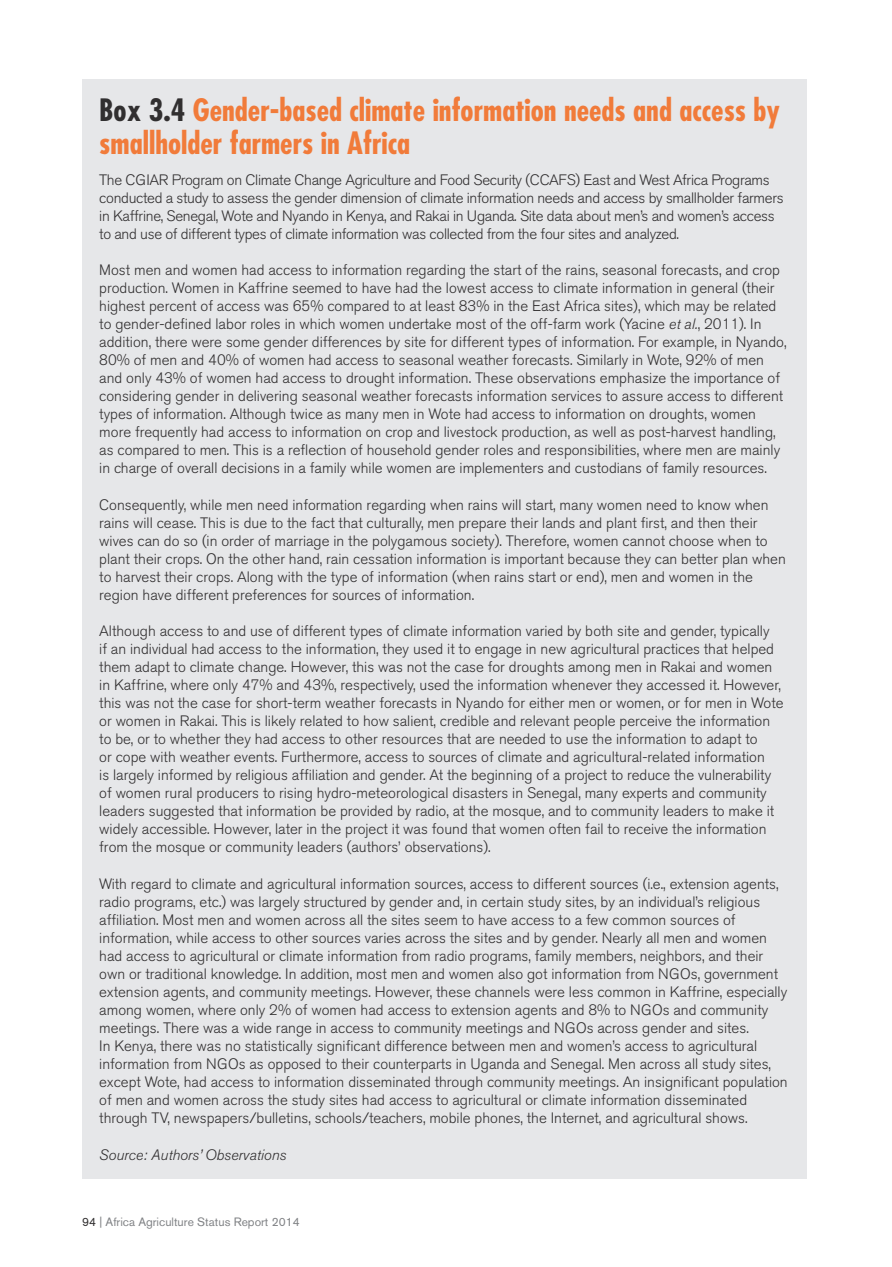
<style>
.page{position:relative;width:892px;height:1267px;background:#fff}
.page>*{position:absolute;margin:0;border:0;box-sizing:border-box;transform-origin:0 0}
.FIGURE_TITLE{font:700 condensed 30px/33px "Futura Std";color:#f17b3a}
.STANDARD_TEXT{font:300 15px/18px "Akzidenz Grotesk BQ";color:#312f30}
.STANDARD_TEXT-2{font:300 15px/18px "Akzidenz Grotesk BQ";letter-spacing:-.02em;color:#312f30}
.STANDARD_TEXT-3{font:italic 300 15px "Akzidenz Grotesk BQ";color:#312f30}
.t1{font:12px "Akzidenz Grotesk BQ";color:#808285}
.s1{color:#312f30}
.s2{font-style:italic}
</style>
<div class="page">
<div style="left:82px;top:79px;width:724px;height:1100px;background:#e6e7e9"></div>
<p class="FIGURE_TITLE" style="left:99px;top:93px;width:682px"><span class="s1">Box 3.4</span> Gender-based climate information needs and access by smallholder farmers in Africa</p>
<p class="STANDARD_TEXT-2" style="left:99px;top:171px;width:685px">The CGIAR Program on Climate Change Agriculture and Food Security (CCAFS) East and West Africa Programs conducted a study to assess the gender dimension of climate information needs and access by smallholder farmers in Kaffrine, Senegal, Wote and Nyando in Kenya, and Rakai in Uganda. Site data about men’s and women’s access to and use of different types of climate information was collected from the four sites and analyzed.</p>
<p class="STANDARD_TEXT" style="left:99px;top:261px;width:688px">Most men and women had access to information regarding the start of the rains, seasonal forecasts, and crop production. Women in Kaffrine seemed to have had the lowest access to climate information in general (their highest percent of access was 65% compared to at least 83% in the East Africa sites), which may be related to gender-defined labor roles in which women undertake most of the off-farm work (Yacine <span class="s2">et al.</span>, 2011). In addition, there were some gender differences by site for different types of information. For example, in Nyando, 80% of men and 40% of women had access to seasonal weather forecasts. Similarly in Wote, 92% of men and only 43% of women had access to drought information. These observations emphasize the importance of considering gender in delivering seasonal weather forecasts information services to assure access to different types of information. Although twice as many men in Wote had access to information on droughts, women more frequently had access to information on crop and livestock production, as well as post-harvest handling, as compared to men. This is a reflection of household gender roles and responsibilities, where men are mainly in charge of overall decisions in a family while women are implementers and custodians of family resources.</p>
<p class="STANDARD_TEXT" style="left:99px;top:496px;width:688px">Consequently, while men need information regarding when rains will start, many women need to know when rains will cease. This is due to the fact that culturally, men prepare their lands and plant first, and then their wives can do so (in order of marriage in the polygamous society). Therefore, women cannot choose when to plant their crops. On the other hand, rain cessation information is important because they can better plan when to harvest their crops. Along with the type of information (when rains start or end), men and women in the region have different preferences for sources of information.</p>
<p class="STANDARD_TEXT" style="left:99px;top:622px;width:685px">Although access to and use of different types of climate information varied by both site and gender, typically<br>if an individual had access to the information, they used it to engage in new agricultural practices that helped them adapt to climate change. However, this was not the case for droughts among men in Rakai and women in Kaffrine, where only 47% and 43%, respectively, used the information whenever they accessed it. However, this was not the case for short-term weather forecasts in Nyando for either men or women, or for men in Wote or women in Rakai. This is likely related to how salient, credible and relevant people perceive the information to be, or to whether they had access to other resources that are needed to use the information to adapt to<br>or cope with weather events. Furthermore, access to sources of climate and agricultural-related information<br>is largely informed by religious affiliation and gender. At the beginning of a project to reduce the vulnerability of women rural producers to rising hydro-meteorological disasters in Senegal, many experts and community leaders suggested that information be provided by radio, at the mosque, and to community leaders to make it widely accessible. However, later in the project it was found that women often fail to receive the information from the mosque or community leaders (authors’ observations).</p>
<p class="STANDARD_TEXT" style="left:99px;top:875px;width:690px">With regard to climate and agricultural information sources, access to different sources (i.e., extension agents, radio programs, etc.) was largely structured by gender and, in certain study sites, by an individual’s religious affiliation. Most men and women across all the sites seem to have access to a few common sources of information, while access to other sources varies across the sites and by gender. Nearly all men and women had access to agricultural or climate information from radio programs, family members, neighbors, and their own or traditional knowledge. In addition, most men and women also got information from NGOs, government extension agents, and community meetings. However, these channels were less common in Kaffrine, especially among women, where only 2% of women had access to extension agents and 8% to NGOs and community meetings. There was a wide range in access to community meetings and NGOs across gender and sites.<br>In Kenya, there was no statistically significant difference between men and women’s access to agricultural information from NGOs as opposed to their counterparts in Uganda and Senegal. Men across all study sites, except Wote, had access to information disseminated through community meetings. An insignificant population of men and women across the study sites had access to agricultural or climate information disseminated through TV, newspapers/bulletins, schools/teachers, mobile phones, the Internet, and agricultural shows.</p>
<p class="STANDARD_TEXT-3" style="left:99px;top:1146px;width:188px">Source: Authors’ Observations</p>
<p class="t1" style="left:82px;top:1214px;width:219px"><span class="s1">94</span> | Africa Agriculture Status Report 2014</p>
</div>
